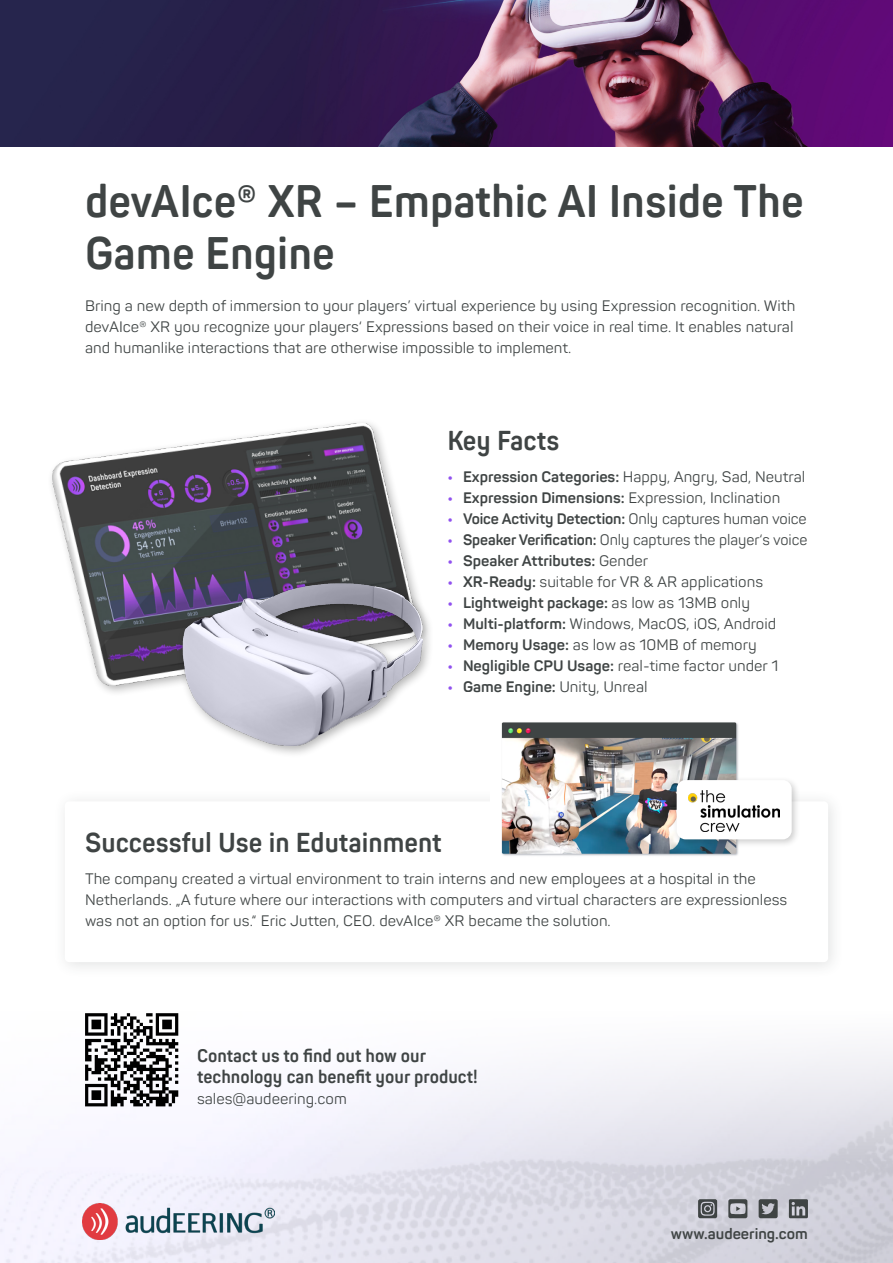
<style>
.page{position:relative;width:893px;height:1263px;background:#fff}
.page>*{position:absolute;margin:0;border:0;box-sizing:border-box;transform-origin:0 0}
.t1{font:700 45px/52.5px "Panton Narrow";color:#3f4444}
.t2{font:700 27px "Panton Narrow";color:#3f4444}
.t3{font:700 18px/21px "Panton Narrow";color:#3f4444}
.t4{font:15px/21px "Panton";color:#3f4444}
.t5{font:700 15px "Panton";color:#3f4444}
.t6{font:15px "Panton";color:#3f4444;scale:.96 1}
.s1{font-weight:700;color:#9051ef}
.s2{font-weight:700}
.s3{color:#9051ef}
.s4{font-weight:400}
</style>
<div class="page">
<img style="left:0;top:1051px;width:893px;height:212px">
<img style="left:82px;top:1203px;width:193px;height:36px">
<svg style="left:698px;top:1199px;width:19px;height:19px"></svg>
<svg style="left:728px;top:1199px;width:19px;height:19px"></svg>
<svg style="left:759px;top:1199px;width:19px;height:19px"></svg>
<svg style="left:789px;top:1199px;width:19px;height:19px"></svg>
<div style="left:53px;top:789px;width:791px;height:189px;background:#fafafa"></div>
<div style="left:65px;top:801px;width:763px;height:161px;background:#fff;border-radius:4px"></div>
<svg style="left:82px;top:1013px;width:99px;height:96px"></svg>
<svg style="left:85px;top:1013px;width:93px;height:93px"></svg>
<img style="left:501px;top:722px;width:237px;height:134px">
<div style="left:672px;top:775px;width:128px;height:73px;background:#000;opacity:.2"></div>
<div style="left:677px;top:780px;width:115px;height:59px;background:#fff;border-radius:9px"></div>
<img style="left:688px;top:790px;width:91px;height:42px">
<img style="left:0;top:0;width:893px;height:147px">
<img style="left:52px;top:423px;width:361px;height:262px">
<div style="left:176px;top:578px;width:257px;height:180px;background:#000;opacity:.3"></div>
<img style="left:182px;top:583px;width:240px;height:163px">
<h1 class="t1" style="left:85px;top:174px;width:720px">devAIce® XR – Empathic AI Inside The<br>Game Engine</h1>
<p class="t4" style="left:85px;top:295px;width:712px">Bring a new depth of immersion to your players’ virtual experience by using Expression recognition. With devAIce® XR you recognize your players‘ Expressions based on their voice in real time. It enables natural and humanlike interactions that are otherwise impossible to implement.</p>
<h2 class="t2" style="left:447px;top:424px;width:114px">Key Facts</h2>
<p class="t4" style="left:447px;top:466px;width:360px"><span class="s1">•</span> <span class="s2">Expression Categories:</span> Happy, Angry, Sad, Neutral</p>
<p class="t4" style="left:447px;top:487px;width:335px"><span class="s1">•</span> <span class="s2">Expression Dimensions:</span> Expression, Inclination</p>
<p class="t5" style="left:447px;top:509px;width:361px"><span class="s3">•</span> Voice Activity Detection: <span class="s4">Only captures human voice</span></p>
<p class="t6" style="left:447px;top:530px;width:377px"><span class="s1">•</span> <span class="s2">Speaker Verification:</span> Only captures the player‘s voice</p>
<p class="t5" style="left:447px;top:551px;width:203px"><span class="s3">•</span> Speaker Attributes: <span class="s4">Gender</span></p>
<p class="t4" style="left:447px;top:571px;width:317px"><span class="s1">•</span> <span class="s2">XR-Ready:</span> suitable for VR &amp; AR applications</p>
<p class="t5" style="left:447px;top:593px;width:304px"><span class="s3">•</span> Lightweight package: <span class="s4">as low as 13MB only</span></p>
<p class="t4" style="left:447px;top:613px;width:330px"><span class="s1">•</span> <span class="s2">Multi-platform:</span> Windows, MacOS, iOS, Android</p>
<p class="t4" style="left:447px;top:634px;width:311px"><span class="s1">•</span> <span class="s2">Memory Usage:</span> as low as 10MB of memory</p>
<p class="t4" style="left:447px;top:655px;width:333px"><span class="s1">•</span> <span class="s2">Negligible CPU Usage:</span> real-time factor under 1</p>
<p class="t4" style="left:447px;top:676px;width:202px"><span class="s1">•</span> <span class="s2">Game Engine:</span> Unity, Unreal</p>
<h2 class="t2" style="left:85px;top:826px;width:358px">Successful Use in Edutainment</h2>
<p class="t4" style="left:85px;top:868px;width:704px">The company created a virtual environment to train interns and new employees at a hospital in the<br>Netherlands. „A future where our interactions with computers and virtual characters are expressionless was not an option for us.“ Eric Jutten, CEO. devAIce® XR became the solution.</p>
<p class="t3" style="left:197px;top:1045px;width:282px">Contact us to find out how our technology can benefit your product!</p>
<p class="t4" style="left:197px;top:1088px;width:151px">sales@audeering.com</p>
<p class="t5" style="left:671px;top:1224px;width:139px">www.audeering.com</p>
</div>
